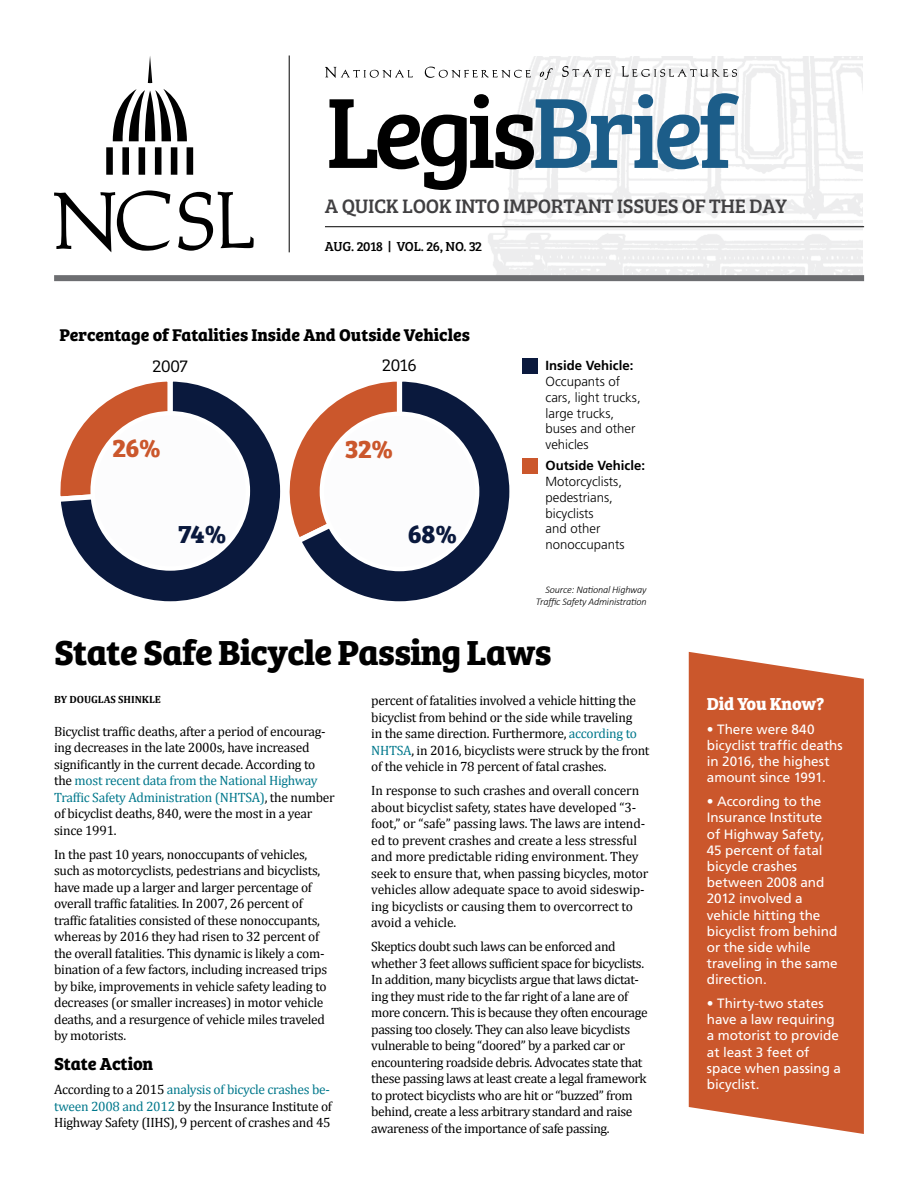
<style>
.page{position:relative;width:918px;height:1188px;background:#fff}
.page>*{position:absolute;margin:0;border:0;box-sizing:border-box;transform-origin:0 0}
.t1{font:103.2px "Bree Serif";letter-spacing:-.06em;color:#000}
.HEADLINE{font:700 36px "Bree Serif";letter-spacing:-.02em;color:#000}
.t2{font:700 26.4px "Bree Serif";color:#cb572c}
.t3{font:700 26.4px "Bree Serif";color:#0a193d}
.t4{font:20.25px "Bree Serif";letter-spacing:-.02em;color:#414042}
.HEAD1{font:700 18px "Bree Serif";letter-spacing:-.01em;color:#000}
.BOX_HEAD{font:700 18px "Bree Serif";letter-spacing:-.01em;color:#fff}
.t5{font:17.7px "Bree Serif Lt";letter-spacing:-.005em;color:#000}
.t6{font:700 17.55px "Bree Serif";color:#000}
.TEXT{font:13.5px/16.5px "Cambria";letter-spacing:-.02em;color:#000}
.BOX_TEXT{font:13.5px/16.2px "Frutiger LT Std";letter-spacing:-.005em;color:#fff}
.VOL_MONTH{font:13.5px "Bree Serif";letter-spacing:-.015em;color:#000}
.t7{font:300 13.2px/15.8px "Frutiger LT Std";color:#000}
.BYLINE{font:700 10.5px "Cambria";color:#000}
.t8{font:italic 300 10.2px/12.3px "Calibri";letter-spacing:-.02em;color:#000;text-align:right}
.s1{color:#1c5d89}
.s2{font-weight:700}
.s3{color:#00788c}
</style>
<div class="page">
<svg style="left:54px;top:191px;width:116px;height:61px"></svg>
<svg style="left:178px;top:192px;width:76px;height:59px"></svg>
<svg style="left:148px;top:56px;width:4px;height:27px"></svg>
<svg style="left:113px;top:89px;width:74px;height:52px"></svg>
<div style="left:171px;top:147px;width:6px;height:28px;background:#000"></div>
<div style="left:187px;top:147px;width:6px;height:28px;background:#000"></div>
<div style="left:155px;top:147px;width:6px;height:28px;background:#000"></div>
<div style="left:139px;top:147px;width:6px;height:28px;background:#000"></div>
<div style="left:122px;top:147px;width:7px;height:28px;background:#000"></div>
<div style="left:106px;top:147px;width:7px;height:28px;background:#000"></div>
<div style="left:54px;top:275px;width:810px;height:6px;background:#6d6e71"></div>
<hr style="left:325px;top:226px;width:539px;height:1px;background:#000">
<hr style="left:289px;top:56px;width:1px;height:196px;background:#000">
<svg style="left:325px;top:67px;width:88px;height:11px"></svg>
<svg style="left:425px;top:67px;width:106px;height:11px"></svg>
<svg style="left:540px;top:68px;width:13px;height:12px"></svg>
<svg style="left:562px;top:66px;width:48px;height:12px"></svg>
<svg style="left:622px;top:66px;width:115px;height:12px"></svg>
<div style="left:689px;top:652px;width:175px;height:482px;background:#cb572c"></div>
<div style="left:522px;top:358px;width:16px;height:16px;background:#0a193d"></div>
<div style="left:522px;top:458px;width:16px;height:15px;background:#cb572c"></div>
<svg style="left:60px;top:381px;width:211px;height:221px"></svg>
<div style="left:93px;top:413px;width:155px;height:155px;background:#fcfcfd;border-radius:50%"></div>
<div style="left:90px;top:411px;width:160px;height:160px;border:5px solid #fff;border-radius:50%"></div>
<svg style="left:271px;top:448px;width:21px;height:87px"></svg>
<svg style="left:292px;top:381px;width:218px;height:221px"></svg>
<div style="left:322px;top:414px;width:155px;height:155px;background:#fcfcfd;border-radius:50%"></div>
<div style="left:320px;top:412px;width:159px;height:159px;border:5px solid #fff;border-radius:50%"></div>
<p class="t1" style="left:325px;top:55px;width:412px">Legis<span class="s1">Brief</span></p>
<p class="t4" style="left:325px;top:191px;width:463px">A QUICK LOOK INTO IMPORTANT ISSUES OF THE DAY</p>
<p class="VOL_MONTH" style="left:325px;top:237px;width:159px">AUG. 2018 | VOL. 26, NO. 32</p>
<p class="t6" style="left:60px;top:321px;width:412px">Percentage of Fatalities Inside And Outside Vehicles</p>
<p class="t5" style="left:153px;top:353px;width:37px">2007</p>
<p class="t5" style="left:382px;top:352px;width:36px">2016</p>
<p class="t7" style="left:545px;top:358px;width:97px"><span class="s2">Inside Vehicle:<br></span>Occupants of cars, light trucks, large trucks, buses and other vehicles</p>
<p class="t7" style="left:545px;top:458px;width:101px"><span class="s2">Outside Vehicle:<br></span>Motorcyclists, pedestrians, bicyclists<br>and other nonoccupants</p>
<p class="t2" style="left:113px;top:427px;width:50px">26%</p>
<p class="t2" style="left:345px;top:428px;width:49px">32%</p>
<p class="t3" style="left:178px;top:513px;width:50px">74%</p>
<p class="t3" style="left:408px;top:513px;width:51px">68%</p>
<p class="t8" style="left:536px;top:583px;width:112px">Source: National Highway<br>Traffic Safety Administration</p>
<p class="HEADLINE" style="left:54px;top:624px;width:499px">State Safe Bicycle Passing Laws</p>
<p class="BYLINE" style="left:54px;top:692px;width:108px">BY DOUGLAS SHINKLE</p>
<p class="TEXT" style="left:54px;top:723px;width:282px">Bicyclist traffic deaths, after a period of encourag&shy;ing decreases in the late 2000s, have increased significantly in the current decade. According to the <span class="s3">most recent data from the National Highway Traffic Safety Administration (NHTSA)</span>, the number of bicyclist deaths, 840, were the most in a year since 1991.</p>
<p class="TEXT" style="left:54px;top:846px;width:275px">In the past 10 years, nonoccupants of vehicles, such as motorcyclists, pedestrians and bicyclists, have made up a larger and larger percentage of overall traffic fatalities. In 2007, 26 percent of traffic fatalities consisted of these nonoccupants, whereas by 2016 they had risen to 32 percent of the overall fatalities. This dynamic is likely a com&shy;bination of a few factors, including increased trips by bike, improvements in vehicle safety leading to decreases (or smaller increases) in motor vehicle deaths, and a resurgence of vehicle miles traveled by motorists.</p>
<p class="HEAD1" style="left:54px;top:1050px;width:101px">State Action</p>
<p class="TEXT" style="left:54px;top:1082px;width:279px">According to a 2015 <span class="s3">analysis of bicycle crashes be&shy;tween 2008 and 2012</span> by the Insurance Institute of<br>Highway Safety (IIHS), 9 percent of crashes and 45</p>
<p class="TEXT" style="left:371px;top:692px;width:280px">percent of fatalities involved a vehicle hitting the bicyclist from behind or the side while traveling<br>in the same direction. Furthermore, <span class="s3">according to NHTSA</span>, in 2016, bicyclists were struck by the front of the vehicle in 78 percent of fatal crashes.</p>
<p class="TEXT" style="left:371px;top:782px;width:279px">In response to such crashes and overall concern about bicyclist safety, states have developed “3- foot,” or “safe” passing laws. The laws are intend&shy;ed to prevent crashes and create a less stressful and more predictable riding environment. They seek to ensure that, when passing bicycles, motor vehicles allow adequate space to avoid sideswip&shy;ing bicyclists or causing them to overcorrect to avoid a vehicle.</p>
<p class="TEXT" style="left:371px;top:938px;width:278px">Skeptics doubt such laws can be enforced and whether 3 feet allows sufficient space for bicyclists.<br>In addition, many bicyclists argue that laws dictat&shy;ing they must ride to the far right of a lane are of more concern. This is because they often encourage passing too closely. They can also leave bicyclists vulnerable to being “doored” by a parked car or encountering roadside debris. Advocates state that these passing laws at least create a legal framework to protect bicyclists who are hit or “buzzed” from behind, create a less arbitrary standard and raise awareness of the importance of safe passing.</p>
<p class="BOX_HEAD" style="left:707px;top:690px;width:119px">Did You Know?</p>
<p class="BOX_TEXT" style="left:707px;top:721px;width:137px">• There were 840 bicyclist traffic deaths in 2016, the highest amount since 1991.</p>
<p class="BOX_TEXT" style="left:707px;top:793px;width:132px">• According to the<br>Insurance Institute of Highway Safety,<br>45 percent of fatal bicycle crashes between 2008 and<br>2012 involved a vehicle hitting the bicyclist from behind or the side while traveling in the same direction.</p>
<p class="BOX_TEXT" style="left:707px;top:995px;width:136px">• Thirty-two states have a law requiring a motorist to provide at least 3 feet of space when passing a bicyclist.</p>
</div>
